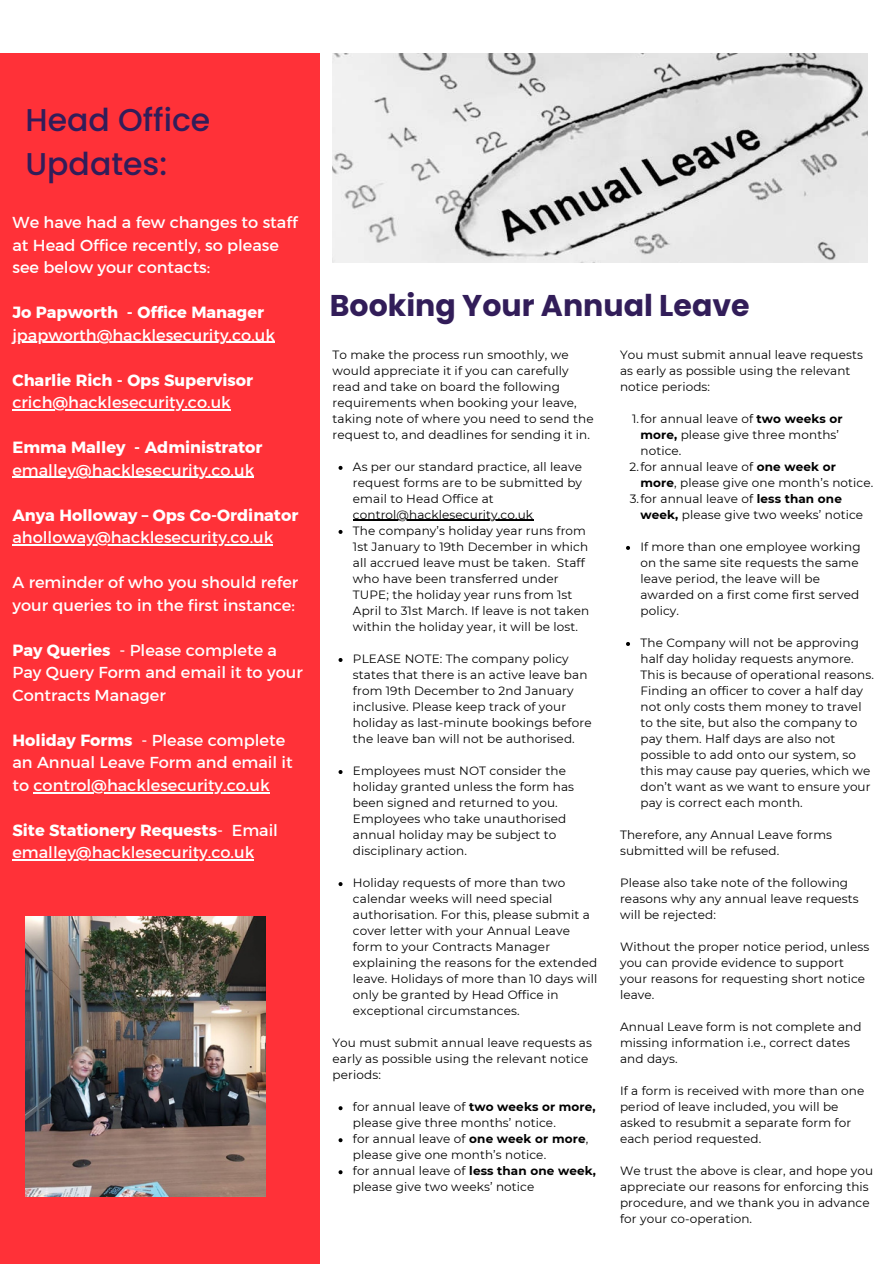
<style>
.page{position:relative;width:893px;height:1264px;background:#fff}
.page>*{position:absolute;margin:0;border:0;box-sizing:border-box;transform-origin:0 0}
.t1{font:500 31.5px/43.8px "Poppins";color:#321d59}
.t2{font:700 30px "Poppins";color:#321d59}
.t3{font:16.2px/22.5px "Kief Montaser Regular";color:#fff}
.t4{font:16.2px "Kief Montaser Bold";color:#fff}
.t5{font:12px/16px "Montserrat";letter-spacing:.01em;color:#000}
.s1{font-family:"Kief Montaser Bold"}
.s2{font-family:"Kief Montaser Regular"}
.s3{font-weight:700}
</style>
<div class="page">
<img style="left:332px;top:53px;width:535px;height:210px">
<div style="left:0;top:53px;width:319px;height:1210px;background:#ff3138"></div>
<img style="left:26px;top:916px;width:239px;height:280px">
<svg style="left:338px;top:466px;width:4px;height:4px"></svg>
<hr style="left:353px;top:520px;width:180px;height:1px;background:#000">
<svg style="left:338px;top:530px;width:4px;height:4px"></svg>
<svg style="left:338px;top:658px;width:4px;height:4px"></svg>
<svg style="left:338px;top:770px;width:4px;height:4px"></svg>
<svg style="left:338px;top:882px;width:4px;height:4px"></svg>
<svg style="left:338px;top:1106px;width:4px;height:4px"></svg>
<svg style="left:338px;top:1138px;width:4px;height:4px"></svg>
<svg style="left:338px;top:1170px;width:4px;height:4px"></svg>
<svg style="left:626px;top:546px;width:4px;height:4px"></svg>
<svg style="left:626px;top:642px;width:4px;height:4px"></svg>
<hr style="left:12px;top:342px;width:263px;height:1px;background:#fff">
<hr style="left:12px;top:409px;width:219px;height:1px;background:#fff">
<hr style="left:12px;top:477px;width:242px;height:1px;background:#fff">
<hr style="left:12px;top:544px;width:261px;height:1px;background:#fff">
<hr style="left:34px;top:792px;width:236px;height:1px;background:#fff">
<hr style="left:12px;top:859px;width:242px;height:1px;background:#fff">
<h1 class="t1" style="left:26px;top:99px;width:186px">Head Office<br>Updates:</h1>
<h3 class="t3" style="left:12px;top:211px;width:287px">We have had a few changes to staff at Head Office recently, so please see below your contacts:</h3>
<h3 class="t4" style="left:12px;top:303px;width:253px">Jo Papworth - Office Manager</h3>
<h3 class="t3" style="left:12px;top:324px;width:264px">jpapworth@hacklesecurity.co.uk</h3>
<h3 class="t4" style="left:12px;top:370px;width:242px">Charlie Rich - Ops Supervisor</h3>
<h3 class="t3" style="left:12px;top:391px;width:220px">crich@hacklesecurity.co.uk</h3>
<h3 class="t4" style="left:12px;top:438px;width:251px">Emma Malley - Administrator</h3>
<h3 class="t3" style="left:12px;top:459px;width:243px">emalley@hacklesecurity.co.uk</h3>
<h3 class="t4" style="left:12px;top:505px;width:287px">Anya Holloway – Ops Co-Ordinator</h3>
<h3 class="t3" style="left:12px;top:526px;width:262px">aholloway@hacklesecurity.co.uk</h3>
<h3 class="t3" style="left:12px;top:571px;width:287px">A reminder of who you should refer your queries to in the first instance:</h3>
<h3 class="t3" style="left:12px;top:639px;width:292px"><span class="s1">Pay Queries</span> - Please complete a<br>Pay Query Form and email it to your<br>Contracts Manager</h3>
<h3 class="t3" style="left:12px;top:729px;width:282px"><span class="s1">Holiday Forms</span> - Please complete an Annual Leave Form and email it to control@hacklesecurity.co.uk</h3>
<h3 class="t4" style="left:12px;top:820px;width:267px">Site Stationery Requests<span class="s2">- Email</span></h3>
<h3 class="t3" style="left:12px;top:841px;width:243px">emalley@hacklesecurity.co.uk</h3>
<h2 class="t2" style="left:330px;top:287px;width:421px">Booking Your Annual Leave</h2>
<p class="t5" style="left:332px;top:346px;width:262px">To make the process run smoothly, we would appreciate it if you can carefully read and take on board the following requirements when booking your leave, taking note of where you need to send the request to, and deadlines for sending it in.</p>
<p class="t5" style="left:353px;top:458px;width:238px">As per our standard practice, all leave request forms are to be submitted by email to Head Office at control@hacklesecurity.co.uk<br>The company’s holiday year runs from 1st January to 19th December in which all accrued leave must be taken. Staff who have been transferred under TUPE; the holiday year runs from 1st April to 31st March. If leave is not taken within the holiday year, it will be lost.</p>
<p class="t5" style="left:353px;top:650px;width:240px">PLEASE NOTE: The company policy states that there is an active leave ban from 19th December to 2nd January inclusive. Please keep track of your holiday as last-minute bookings before the leave ban will not be authorised.</p>
<p class="t5" style="left:353px;top:762px;width:222px">Employees must NOT consider the holiday granted unless the form has been signed and returned to you.<br>Employees who take unauthorised annual holiday may be subject to disciplinary action.</p>
<p class="t5" style="left:353px;top:874px;width:246px">Holiday requests of more than two calendar weeks will need special authorisation. For this, please submit a cover letter with your Annual Leave form to your Contracts Manager explaining the reasons for the extended leave. Holidays of more than 10 days will only be granted by Head Office in exceptional circumstances.</p>
<p class="t5" style="left:332px;top:1034px;width:261px">You must submit annual leave requests as early as possible using the relevant notice periods:</p>
<p class="t5" style="left:353px;top:1098px;width:244px">for annual leave of <span class="s3">two weeks or more, </span>please give three months’ notice.<br>for annual leave of <span class="s3">one week or more</span>, please give one month’s notice.<br>for annual leave of <span class="s3">less than one week, </span>please give two weeks’ notice</p>
<p class="t5" style="left:620px;top:346px;width:244px">You must submit annual leave requests as early as possible using the relevant notice periods:</p>
<p class="t5" style="left:632px;top:410px;width:212px">1.for annual leave of <span class="s3">two weeks or</span></p>
<p class="t5" style="left:640px;top:426px;width:200px"><span class="s3">more,</span> please give three months’</p>
<p class="t5" style="left:640px;top:442px;width:43px">notice.</p>
<p class="t5" style="left:629px;top:458px;width:208px">2.for annual leave of <span class="s3">one week or</span></p>
<p class="t5" style="left:640px;top:474px;width:234px"><span class="s3">more</span>, please give one month’s notice.</p>
<p class="t5" style="left:629px;top:490px;width:214px">3.for annual leave of <span class="s3">less than one</span></p>
<p class="t5" style="left:640px;top:506px;width:224px"><span class="s3">week,</span> please give two weeks’ notice</p>
<p class="t5" style="left:640px;top:538px;width:222px">If more than one employee working on the same site requests the same leave period, the leave will be awarded on a first come first served policy.</p>
<p class="t5" style="left:640px;top:634px;width:235px">The Company will not be approving half day holiday requests anymore.<br>This is because of operational reasons.<br>Finding an officer to cover a half day not only costs them money to travel to the site, but also the company to pay them. Half days are also not possible to add onto our system, so this may cause pay queries, which we don’t want as we want to ensure your pay is correct each month.</p>
<p class="t5" style="left:620px;top:826px;width:214px">Therefore, any Annual Leave forms submitted will be refused.</p>
<p class="t5" style="left:620px;top:874px;width:240px">Please also take note of the following reasons why any annual leave requests will be rejected:</p>
<p class="t5" style="left:620px;top:938px;width:251px">Without the proper notice period, unless you can provide evidence to support your reasons for requesting short notice leave.</p>
<p class="t5" style="left:620px;top:1018px;width:243px">Annual Leave form is not complete and missing information i.e., correct dates and days.</p>
<p class="t5" style="left:620px;top:1082px;width:246px">If a form is received with more than one period of leave included, you will be asked to resubmit a separate form for each period requested.</p>
<p class="t5" style="left:620px;top:1162px;width:255px">We trust the above is clear, and hope you appreciate our reasons for enforcing this procedure, and we thank you in advance for your co-operation.</p>
</div>
